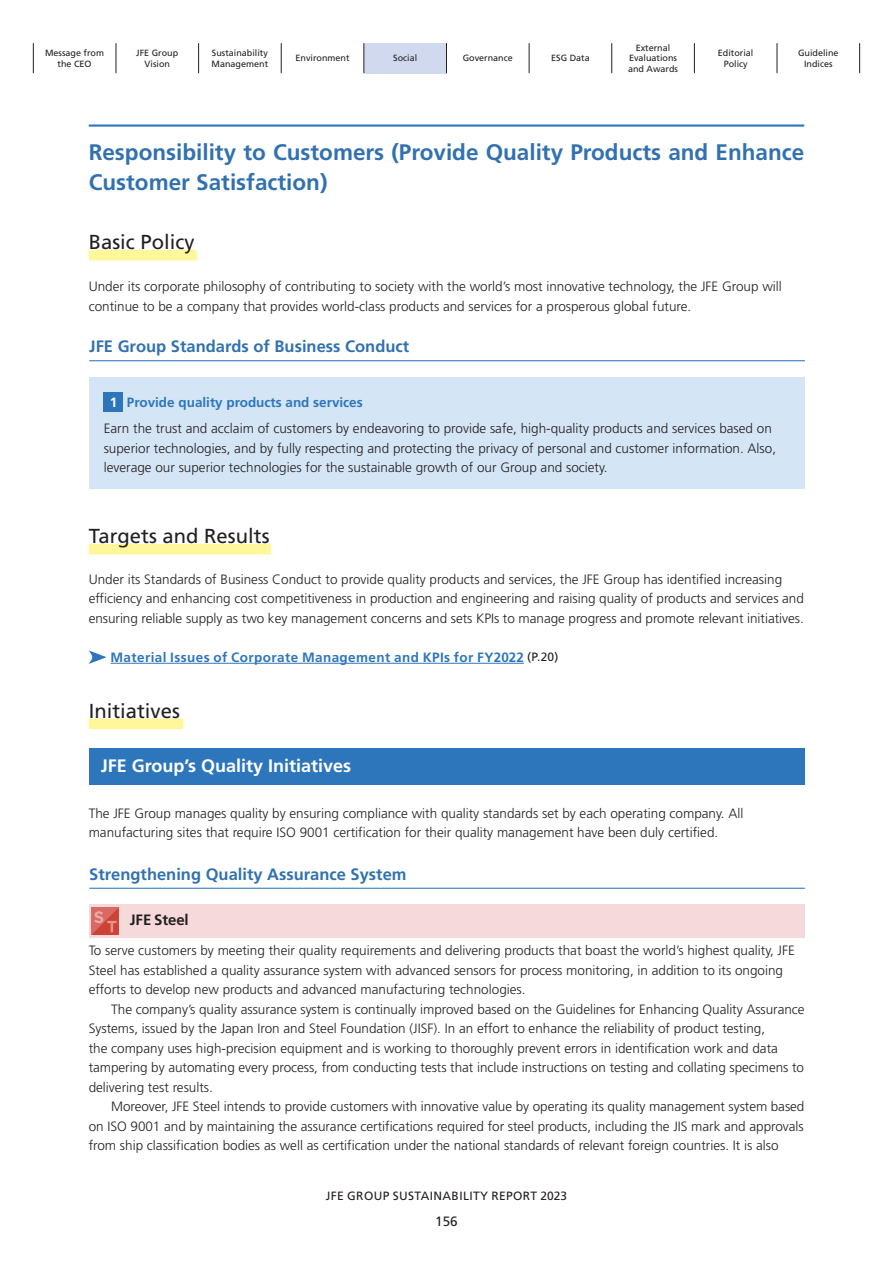
<style>
.page{position:relative;width:893px;height:1263px;background:#fff}
.page>*{position:absolute;margin:0;border:0;box-sizing:border-box;transform-origin:0 0}
.t1{font:700 22.5px/30px "Frutiger";color:#3271af}
.t2{font:20.25px "Frutiger";color:#231f20}
.t3{font:700 18px "Frutiger";color:#fff}
.t4{font:700 16.5px "Frutiger";color:#3271af}
.t5{font:700 15px "Frutiger";letter-spacing:-.01em;color:#231f20}
.t6{font:300 13.5px/19.5px "Frutiger";color:#231f20}
.t7{font:700 13.5px "Frutiger";letter-spacing:.03em;color:#2e76bc}
.t8{font:13.5px "Frutiger";color:#231f20}
.t9{font:12px "Frutiger";letter-spacing:.03em;color:#231f20}
.t10{font:9px/10.5px "Frutiger";color:#231f20;text-align:center}
.s1{font-weight:700;color:#fff}
.s2{font-weight:700;color:#2e76bc}
.s3{font-weight:400;font-size:12px;color:#231f20}
</style>
<div class="page">
<div style="left:364px;top:43px;width:83px;height:30px;background:#d1d9ee"></div>
<hr style="left:33px;top:43px;width:1px;height:30px;background:#231f20">
<hr style="left:116px;top:43px;width:1px;height:30px;background:#231f20">
<hr style="left:198px;top:43px;width:1px;height:30px;background:#231f20">
<hr style="left:281px;top:43px;width:1px;height:30px;background:#231f20">
<hr style="left:364px;top:43px;width:1px;height:30px;background:#231f20">
<hr style="left:446px;top:43px;width:1px;height:30px;background:#231f20">
<hr style="left:529px;top:43px;width:1px;height:30px;background:#231f20">
<hr style="left:611px;top:43px;width:1px;height:30px;background:#231f20">
<hr style="left:694px;top:43px;width:1px;height:30px;background:#231f20">
<hr style="left:777px;top:43px;width:1px;height:30px;background:#231f20">
<hr style="left:859px;top:43px;width:1px;height:30px;background:#231f20">
<hr style="left:89px;top:124px;width:715px;height:3px;background:#2e76bc">
<div style="left:89px;top:250px;width:108px;height:10px;background:#fff79a"></div>
<div style="left:89px;top:544px;width:182px;height:10px;background:#fff79a"></div>
<div style="left:89px;top:719px;width:94px;height:10px;background:#fff79a"></div>
<div style="left:89px;top:377px;width:715px;height:112px;background:#d4e5f5"></div>
<div style="left:104px;top:392px;width:19px;height:20px;background:#2e76bc"></div>
<hr style="left:89px;top:360px;width:716px;height:1px;background:#2e76bc">
<hr style="left:89px;top:888px;width:716px;height:1px;background:#2e76bc">
<hr style="left:110px;top:663px;width:414px;height:1px;background:#2e76bc">
<svg style="left:89px;top:650px;width:18px;height:14px"></svg>
<div style="left:89px;top:748px;width:715px;height:36px;background:#2e76bc"></div>
<div style="left:89px;top:904px;width:715px;height:33px;background:#f6d9da"></div>
<svg style="left:91px;top:908px;width:28px;height:27px"></svg>
<p class="t10" style="left:45px;top:48px;width:61px">Message from the CEO</p>
<p class="t10" style="left:136px;top:48px;width:44px">JFE Group<br>Vision</p>
<p class="t10" style="left:212px;top:48px;width:58px;text-align:left">Sustainability<br>Management</p>
<p class="t10" style="left:296px;top:53px;width:56px">Environment</p>
<p class="t10" style="left:393px;top:53px;width:26px">Social</p>
<p class="t10" style="left:463px;top:53px;width:52px">Governance</p>
<p class="t10" style="left:551px;top:53px;width:40px">ESG Data</p>
<p class="t10" style="left:628px;top:42px;width:52px">External<br>Evaluations and Awards</p>
<p class="t10" style="left:718px;top:48px;width:37px">Editorial<br>Policy</p>
<p class="t10" style="left:798px;top:48px;width:42px">Guideline<br>Indices</p>
<h1 class="t1" style="left:89px;top:137px;width:717px">Responsibility to Customers (Provide Quality Products and Enhance<br>Customer Satisfaction)</h1>
<h2 class="t2" style="left:89px;top:230px;width:107px">Basic Policy</h2>
<p class="t6" style="left:89px;top:277px;width:695px">Under its corporate philosophy of contributing to society with the world’s most innovative technology, the JFE Group will continue to be a company that provides world-class products and services for a prosperous global future.</p>
<p class="t4" style="left:89px;top:337px;width:321px">JFE Group Standards of Business Conduct</p>
<p class="t6" style="left:104px;top:389px;width:670px;line-height:26.1px;text-indent:6px"><span class="s1">1</span> <span class="s2">Provide quality products and services<br></span>Earn the trust and acclaim of customers by endeavoring to provide safe, high-quality products and services based on</p>
<p class="t6" style="left:104px;top:438px;width:674px">superior technologies, and by fully respecting and protecting the privacy of personal and customer information. Also, leverage our superior technologies for the sustainable growth of our Group and society.</p>
<h2 class="t2" style="left:89px;top:524px;width:182px">Targets and Results</h2>
<p class="t6" style="left:89px;top:570px;width:717px">Under its Standards of Business Conduct to provide quality products and services, the JFE Group has identified increasing efficiency and enhancing cost competitiveness in production and engineering and raising quality of products and services and ensuring reliable supply as two key management concerns and sets KPIs to manage progress and promote relevant initiatives.</p>
<p class="t7" style="left:110px;top:649px;width:449px">Material Issues of Corporate Management and KPIs for FY2022 <span class="s3">(P.20)</span></p>
<h2 class="t2" style="left:89px;top:699px;width:93px">Initiatives</h2>
<h3 class="t3" style="left:101px;top:755px;width:252px">JFE Group’s Quality Initiatives</h3>
<p class="t6" style="left:89px;top:804px;width:656px">The JFE Group manages quality by ensuring compliance with quality standards set by each operating company. All manufacturing sites that require ISO 9001 certification for their quality management have been duly certified.</p>
<p class="t4" style="left:89px;top:864px;width:319px">Strengthening Quality Assurance System</p>
<p class="t5" style="left:130px;top:911px;width:60px">JFE Steel</p>
<p class="t6" style="left:89px;top:941px;width:708px">To serve customers by meeting their quality requirements and delivering products that boast the world’s highest quality, JFE<br>Steel has established a quality assurance system with advanced sensors for process monitoring, in addition to its ongoing efforts to develop new products and advanced manufacturing technologies.</p>
<p class="t6" style="left:89px;top:999px;width:717px;text-indent:23px">The company’s quality assurance system is continually improved based on the Guidelines for Enhancing Quality Assurance Systems, issued by the Japan Iron and Steel Foundation (JISF). In an effort to enhance the reliability of product testing,<br>the company uses high-precision equipment and is working to thoroughly prevent errors in identification work and data tampering by automating every process, from conducting tests that include instructions on testing and collating specimens to delivering test results.</p>
<p class="t6" style="left:89px;top:1097px;width:717px;text-align:justify;text-indent:23px">Moreover, JFE Steel intends to provide customers with innovative value by operating its quality management system based on ISO 9001 and by maintaining the assurance certifications required for steel products, including the JIS mark and approvals from ship classification bodies as well as certification under the national standards of relevant foreign countries. It is also</p>
<p class="t9" style="left:326px;top:1188px;width:243px">JFE GROUP SUSTAINABILITY REPORT 2023</p>
<p class="t8" style="left:435px;top:1214px;width:24px">156</p>
</div>
